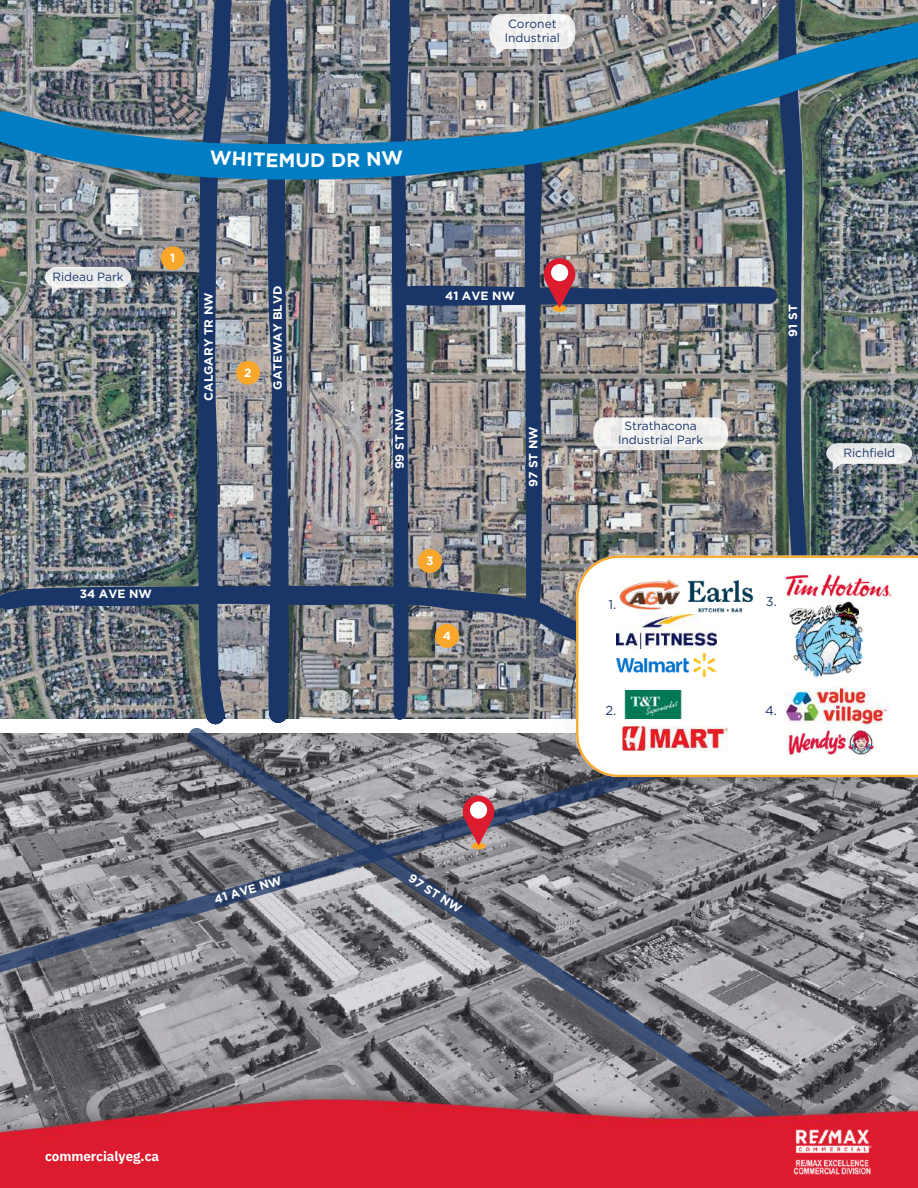
<style>
.page{position:relative;width:918px;height:1188px;background:#fff}
.page>*{position:absolute;margin:0;border:0;box-sizing:border-box;transform-origin:0 0}
.t1{font:700 19.5px "Gotham";color:#fffffe}
.t2{font:700 13.5px "IBM Plex Sans";letter-spacing:-.005em;color:#fff}
.t3{font:12.9px "Gotham";color:#1a3668}
.t4{font:12px/14px "Gotham";color:#1a3668;text-align:center}
.t5{font:700 12px "Gotham";color:#fffffe}
.t6{font:700 12px "Gotham";color:#fff}
</style>
<div class="page">
<img style="left:0;top:0;width:918px;height:719px">
<img style="left:0;top:733px;width:918px;height:344px">
<svg style="left:185px;top:728px;width:610px;height:349px;background:#838389"></svg>
<svg style="left:0;top:750px;width:702px;height:237px;background:#7c7e86"></svg>
<img style="left:0;top:1077px;width:918px;height:111px">
<img style="left:793px;top:1130px;width:79px;height:44px">
<img style="left:0;top:586px;width:368px;height:101px">
<img style="left:0;top:18px;width:918px;height:162px">
<svg style="left:45px;top:267px;width:86px;height:21px"></svg>
<svg style="left:826px;top:443px;width:86px;height:21px"></svg>
<div style="left:161px;top:246px;width:24px;height:24px;background:#f9a72b;border-radius:50%"></div>
<img style="left:534px;top:728px;width:384px;height:101px">
<svg style="left:576px;top:556px;width:342px;height:221px"></svg>
<img style="left:622px;top:727px;width:106px;height:23px">
<img style="left:810px;top:573px;width:82px;height:24px">
<img style="left:810px;top:601px;width:54px;height:76px">
<img style="left:810px;top:687px;width:78px;height:37px">
<img style="left:785px;top:727px;width:91px;height:31px">
<div style="left:472px;top:843px;width:14px;height:6px;background:#f9a72b;border-radius:50%"></div>
<svg style="left:463px;top:796px;width:31px;height:50px"></svg>
<div style="left:470px;top:802px;width:17px;height:17px;background:#fff;border-radius:50%"></div>
<img style="left:198px;top:0;width:96px;height:724px">
<svg style="left:333px;top:152px;width:27px;height:15px"></svg>
<img style="left:368px;top:0;width:442px;height:727px">
<p class="t4" style="left:52px;top:269px;width:73px">Rideau Park</p>
<h1 class="t1" style="left:295px;top:148px;width:32px">UD</h1>
<p class="t6" style="left:170px;top:251px;width:7px">1</p>
<p class="t5" style="left:201px;top:401px;width:110px;rotate:-90deg">CALGARY TR NW</p>
<p class="t6" style="left:244px;top:365px;width:9px">2</p>
<p class="t5" style="left:270px;top:390px;width:106px;rotate:-90deg">GATEWAY BLVD</p>
<p class="t5" style="left:80px;top:586px;width:74px">34 AVE NW</p>
<p class="t6" style="left:212px;top:893px;width:71px;rotate:-17deg">41 AVE NW</p>
<p class="t4" style="left:505px;top:17px;width:57px;text-align:left">Coronet<br>Industrial</p>
<p class="t5" style="left:445px;top:288px;width:71px">41 AVE NW</p>
<p class="t5" style="left:392px;top:469px;width:63px;rotate:-90deg">99 ST NW</p>
<p class="t6" style="left:426px;top:554px;width:9px">3</p>
<p class="t6" style="left:443px;top:628px;width:10px">4</p>
<p class="t5" style="left:526px;top:487px;width:62px;rotate:-90deg">97 ST NW</p>
<p class="t6" style="left:414px;top:871px;width:62px;rotate:33deg">97 ST NW</p>
<p class="t4" style="left:618px;top:419px;width:87px">Strathacona<br>Industrial Park</p>
<p class="t3" style="left:609px;top:596px;width:9px">1.</p>
<p class="t3" style="left:606px;top:702px;width:12px">2.</p>
<p class="t5" style="left:786px;top:337px;width:33px;rotate:-90deg">91 ST</p>
<p class="t4" style="left:843px;top:446px;width:53px">Richfield</p>
<p class="t3" style="left:766px;top:594px;width:13px">3.</p>
<p class="t3" style="left:765px;top:702px;width:13px">4.</p>
<p class="t2" style="left:45px;top:1147px;width:116px">commercialyeg.ca</p>
</div>
